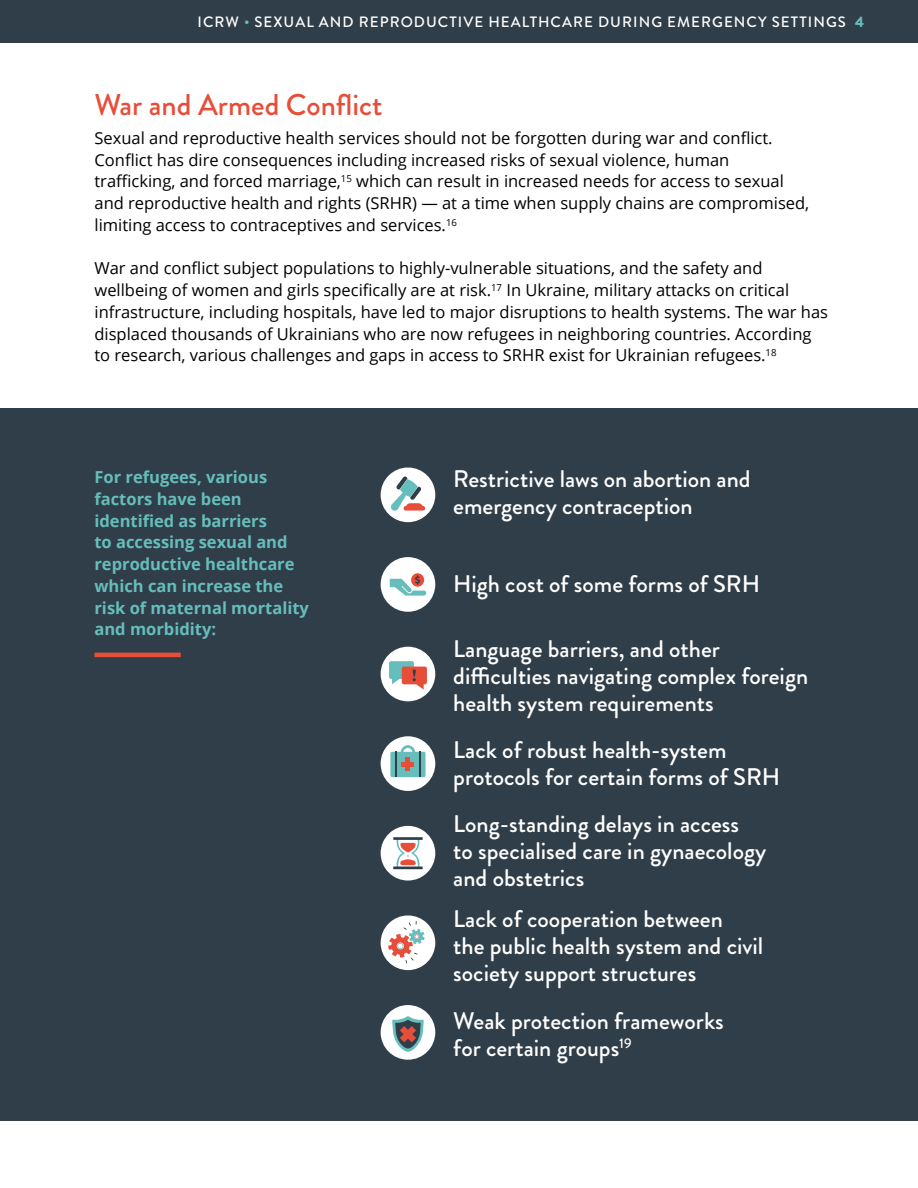
<style>
.page{position:relative;width:918px;height:1188px;background:#fff}
.page>*{position:absolute;margin:0;border:0;box-sizing:border-box;transform-origin:0 0}
.t1{font:500 30px "Brandon Grotesque";color:#e74e39}
.t2{font:500 24px/27px "Brandon Grotesque";color:#fff}
.t3{font:16.5px/21.8px "Open Sans";color:#000}
.t4{font:700 16.5px/21.8px "Open Sans";color:#66bebc}
.t5{font:500 15px "Brandon Grotesque";letter-spacing:.07em;color:#fff}
.t6{font:900 15px "Brandon Grotesque";color:#66bebc}
.s1{color:#66bebc}
.s2{color:#000}
</style>
<div class="page">
<div style="left:0;top:0;width:918px;height:43px;background:#303e49"></div>
<div style="left:0;top:408px;width:918px;height:712px;background:#303e49"></div>
<hr style="left:94px;top:653px;width:87px;height:4px;background:#e74e39">
<div style="left:381px;top:468px;width:54px;height:54px;background:#fff;border-radius:50%"></div>
<div style="left:381px;top:736px;width:54px;height:55px;background:#fff;border-radius:50%"></div>
<div style="left:381px;top:557px;width:54px;height:55px;background:#fff;border-radius:50%"></div>
<div style="left:381px;top:826px;width:54px;height:55px;background:#fff;border-radius:50%"></div>
<div style="left:381px;top:647px;width:54px;height:54px;background:#fff;border-radius:50%"></div>
<div style="left:381px;top:915px;width:54px;height:55px;background:#fff;border-radius:50%"></div>
<div style="left:381px;top:1005px;width:54px;height:55px;background:#fff;border-radius:50%"></div>
<svg style="left:411px;top:573px;width:13px;height:14px"></svg>
<svg style="left:390px;top:575px;width:36px;height:21px"></svg>
<svg style="left:389px;top:661px;width:38px;height:29px"></svg>
<hr style="left:393px;top:837px;width:30px;height:3px;background:#303e49">
<hr style="left:393px;top:867px;width:30px;height:2px;background:#303e49">
<svg style="left:396px;top:839px;width:24px;height:28px"></svg>
<svg style="left:388px;top:921px;width:37px;height:42px"></svg>
<svg style="left:390px;top:745px;width:36px;height:32px"></svg>
<hr style="left:395px;top:752px;width:2px;height:25px;background:#303e49">
<hr style="left:419px;top:752px;width:2px;height:25px;background:#303e49">
<hr style="left:406px;top:758px;width:4px;height:13px;background:#e74e39">
<div style="left:402px;top:762px;width:12px;height:5px;background:#e74e39"></div>
<svg style="left:391px;top:476px;width:34px;height:35px"></svg>
<svg style="left:392px;top:1016px;width:32px;height:36px"></svg>
<p class="t5" style="left:198px;top:12px;width:650px">ICRW <span class="s1">•</span> SEXUAL AND REPRODUCTIV HEALTHCARE DURING EMERGENCY SETTINGS</p>
<p class="t5" style="left:417px;top:12px;width:448px">ICRW <span class="s2">•</span> ENABLING WOMEN’S ECONOMIC EMPOWERMENT</p>
<p class="t6" style="left:855px;top:11px;width:10px">4</p>
<h1 class="t1" style="left:94px;top:84px;width:290px">War and Armed Conflict</h1>
<p class="t3" style="left:94px;top:127px;width:716px">Sexual and reproductive health services should not be forgotten during war and conflict.<br>Conflict has dire consequences including increased risks of sexual violence, human trafficking, and forced marriage,<sup>15</sup> which can result in increased needs for access to sexual and reproductive health and rights (SRHR) — at a time when supply chains are compromised, limiting access to contraceptives and services.<sup>16</sup></p>
<p class="t3" style="left:94px;top:257px;width:735px">War and conflict subject populations to highly-vulnerable situations, and the safety and wellbeing of women and girls specifically are at risk.<sup>17</sup> In Ukraine, military attacks on critical infrastructure, including hospitals, have led to major disruptions to health systems. The war has displaced thousands of Ukrainians who are now refugees in neighboring countries. According to research, various challenges and gaps in access to SRHR exist for Ukrainian refugees.<sup>18</sup></p>
<p class="t4" style="left:94px;top:466px;width:216px">For refugees, various factors have been identified as barriers<br>to accessing sexual and reproductive healthcare which can increase the risk of maternal mortality and morbidity:</p>
<h2 class="t2" style="left:453px;top:466px;width:299px">Restrictive laws on abortion and emergency contraception</h2>
<h2 class="t2" style="left:453px;top:571px;width:309px">High cost of some forms of SRH</h2>
<h2 class="t2" style="left:453px;top:636px;width:356px">Language barriers, and other difficulties navigating complex foreign health system requirements</h2>
<h2 class="t2" style="left:453px;top:737px;width:329px">Lack of robust health-system protocols for certain forms of SRH</h2>
<h2 class="t2" style="left:453px;top:811px;width:314px">Long-standing delays in access<br>to specialised care in gynaecology and obstetrics</h2>
<h2 class="t2" style="left:453px;top:906px;width:311px">Lack of cooperation between<br>the public health system and civil society support structures</h2>
<h2 class="t2" style="left:453px;top:1008px;width:272px">Weak protection frameworks for certain groups<sup>19</sup></h2>
</div>
